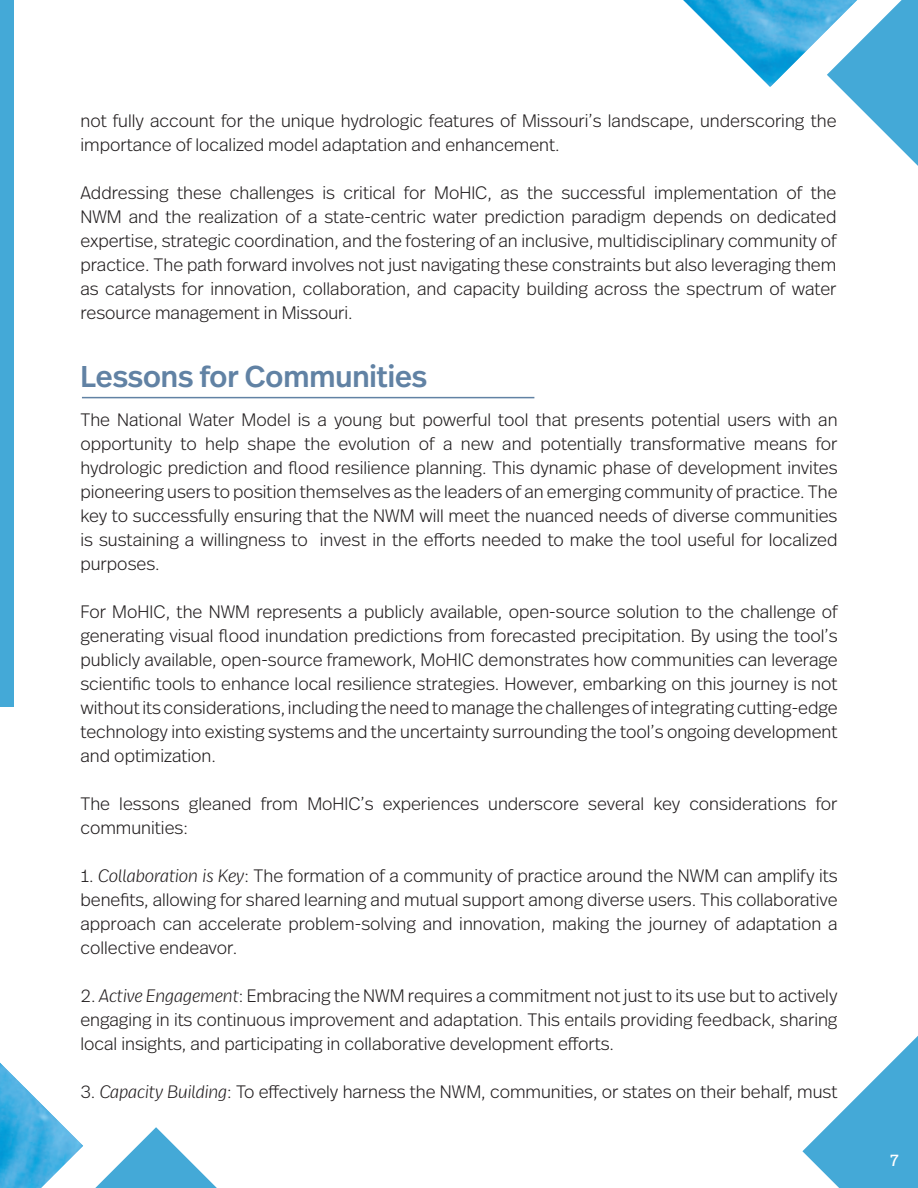
<style>
.page{position:relative;width:918px;height:1188px;background:#fff}
.page>*{position:absolute;margin:0;border:0;box-sizing:border-box;transform-origin:0 0}
.t1{font:500 30px "Real Head Pro";color:#6182a4}
.t2{font:300 18px/24px "Real Head Pro";color:#231f20;text-align:justify}
.t3{font:16.5px "Real Head Pro";color:#fff}
.s1{font-style:italic}
</style>
<div class="page">
<svg style="left:839px;top:0;width:79px;height:166px"></svg>
<svg style="left:802px;top:1036px;width:116px;height:152px"></svg>
<svg style="left:95px;top:1127px;width:122px;height:61px"></svg>
<img style="left:0;top:1063px;width:83px;height:125px">
<div style="left:0;top:0;width:14px;height:706px;background:#44a9d7"></div>
<img style="left:684px;top:0;width:173px;height:87px">
<hr style="left:82px;top:397px;width:452px;height:1px;background:#6182a4">
<p class="t2" style="left:80px;top:108px;width:758px">not fully account for the unique hydrologic features of Missouri’s landscape, underscoring the importance of localized model adaptation and enhancement.</p>
<p class="t2" style="left:80px;top:180px;width:758px">Addressing these challenges is critical for MoHIC, as the successful implementation of the NWM and the realization of a state-centric water prediction paradigm depends on dedicated expertise, strategic coordination, and the fostering of an inclusive, multidisciplinary community of practice. The path forward involves not just navigating these constraints but also leveraging them as catalysts for innovation, collaboration, and capacity building across the spectrum of water resource management in Missouri.</p>
<p class="t1" style="left:80px;top:355px;width:348px">Lessons for Communities</p>
<p class="t2" style="left:80px;top:407px;width:759px">The National Water Model is a young but powerful tool that presents potential users with an opportunity to help shape the evolution of a new and potentially transformative means for hydrologic prediction and flood resilience planning. This dynamic phase of development invites pioneering users to position themselves as the leaders of an emerging community of practice. The key to successfully ensuring that the NWM will meet the nuanced needs of diverse communities is sustaining a willingness to invest in the efforts needed to make the tool useful for localized purposes.</p>
<p class="t2" style="left:80px;top:599px;width:759px">For MoHIC, the NWM represents a publicly available, open-source solution to the challenge of generating visual flood inundation predictions from forecasted precipitation. By using the tool’s publicly available, open-source framework, MoHIC demonstrates how communities can leverage scientific tools to enhance local resilience strategies. However, embarking on this journey is not without its considerations, including the need to manage the challenges of integrating cutting-edge technology into existing systems and the uncertainty surrounding the tool’s ongoing development and optimization.</p>
<p class="t2" style="left:80px;top:791px;width:759px">The lessons gleaned from MoHIC’s experiences underscore several key considerations for communities:</p>
<p class="t2" style="left:80px;top:863px;width:759px">1. <span class="s1">Collaboration is Key</span>: The formation of a community of practice around the NWM can amplify its benefits, allowing for shared learning and mutual support among diverse users. This collaborative approach can accelerate problem-solving and innovation, making the journey of adaptation a collective endeavor.</p>
<p class="t2" style="left:80px;top:983px;width:759px">2. <span class="s1">Active Engagement</span>: Embracing the NWM requires a commitment not just to its use but to actively engaging in its continuous improvement and adaptation. This entails providing feedback, sharing local insights, and participating in collaborative development efforts.</p>
<p class="t2" style="left:80px;top:1079px;width:759px">3. <span class="s1">Capacity Building</span>: To effectively harness the NWM, communities, or states on their behalf, must</p>
<p class="t3" style="left:890px;top:1149px;width:10px">7</p>
</div>
